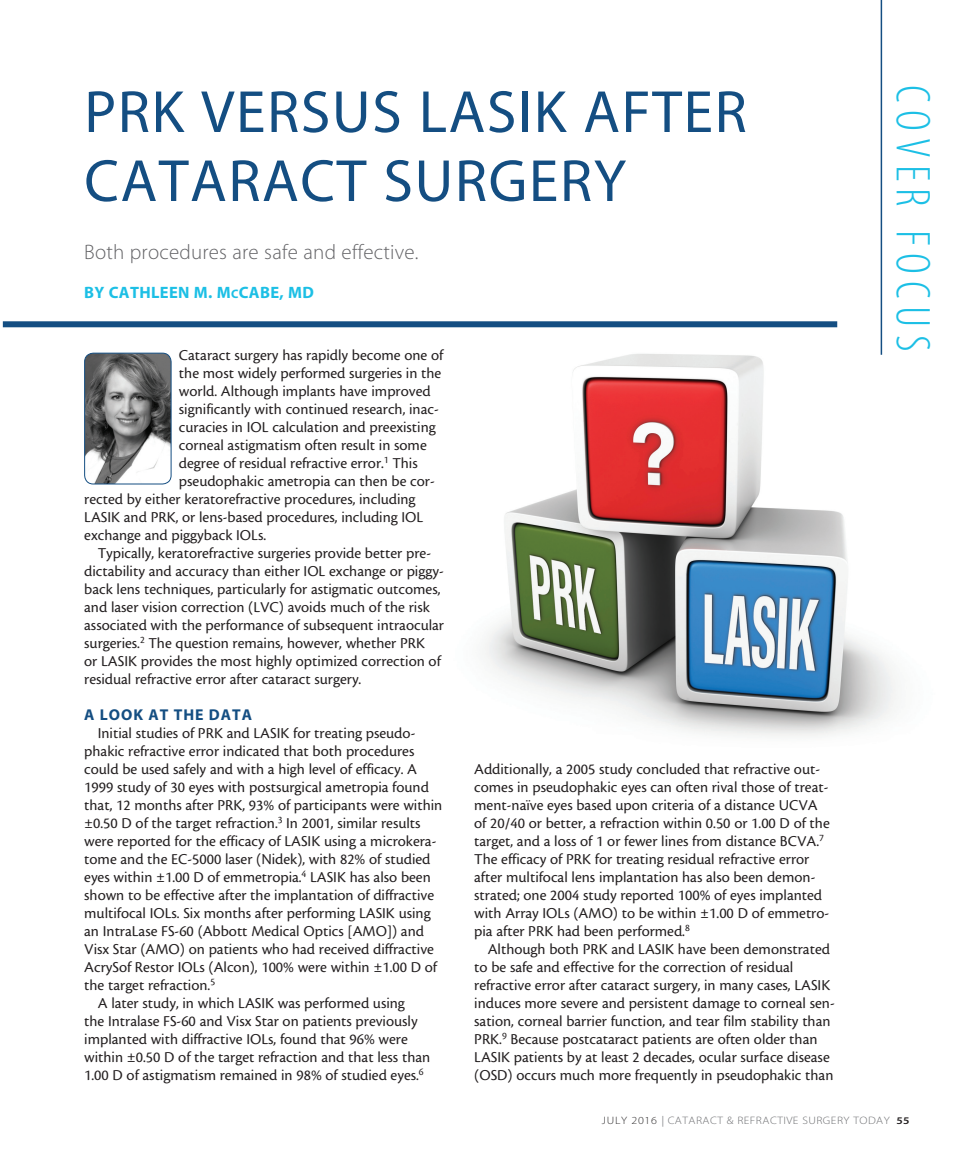
<style>
.page{position:relative;width:972px;height:1161px;background:#fff}
.page>*{position:absolute;margin:0;border:0;box-sizing:border-box;transform-origin:0 0}
.headline{font:60px/69px "Myriad MM 400 600";letter-spacing:.025em;color:#144e82}
.t1{font:49.2px "Myriad MM 215 300";letter-spacing:.15em;color:#1cbfe5}
.deck{font:21px "Myriad MM 215 600";letter-spacing:.01em;color:#636366}
.author{font:16.5px "Myriad MM 700 600";letter-spacing:.02em;color:#1cbfe5}
.body{font:15.75px/18px "Cronos MM 408 10";color:#231f20}
.body_first{font:15.75px "Cronos MM 408 10";color:#231f20}
.subhead{font:15.75px "Myriad MM 700 600";letter-spacing:.06em;color:#144e82}
.t2{font:10.8px "Myriad MM 215 600";letter-spacing:.04em;color:#6c6d70;scale:1.11 1}
.s1{font-family:"Myriad MM SC750 700 600";font-size:12.3px}
.s2{color:#312f30}
.s3{font-family:"Myriad MM 400 600";color:#939598}
.s4{font-family:"Myriad MM 565 600";font-size:10.2px;color:#231f20}
</style>
<div class="page">
<img style="left:85px;top:353px;width:86px;height:131px">
<div style="left:84px;top:353px;width:87px;height:131px;border:1px solid #144e82;border-radius:9px"></div>
<div style="left:3px;top:321px;width:834px;height:6px;background:#144e82"></div>
<img style="left:484px;top:334px;width:413px;height:402px">
<hr style="left:881px;top:0;width:1px;height:355px;background:#144e82">
<p class="headline" style="left:84px;top:80px;width:664px">PRK VERSUS LASIK AFTER<br>CATARACT SURGERY</p>
<p class="deck" style="left:84px;top:241px;width:336px">Both procedures are safe and effective.</p>
<p class="author" style="left:84px;top:284px;width:231px">BY CATHLEEN M. M<span class="s1">c</span>CABE, MD</p>
<p class="body_first" style="left:179px;top:347px;width:266px">Cataract surgery has rapidly become one of</p>
<p class="body_first" style="left:179px;top:365px;width:264px">the most widely performed surgeries in the</p>
<p class="body_first" style="left:179px;top:383px;width:253px">world. Although implants have improved</p>
<p class="body_first" style="left:179px;top:401px;width:261px">significantly with continued research, inac-</p>
<p class="body_first" style="left:179px;top:419px;width:258px">curacies in IOL calculation and preexisting</p>
<p class="body_first" style="left:179px;top:437px;width:249px">corneal astigmatism often result in some</p>
<p class="body_first" style="left:179px;top:455px;width:240px">degree of residual refractive error.<sup>1</sup> This</p>
<p class="body_first" style="left:179px;top:473px;width:257px">pseudophakic ametropia can then be cor-</p>
<p class="body_first" style="left:84px;top:491px;width:333px">rected by either keratorefractive procedures, including</p>
<p class="body_first" style="left:84px;top:509px;width:341px">LASIK and PRK, or lens-based procedures, including IOL</p>
<p class="body_first" style="left:84px;top:527px;width:183px">exchange and piggyback IOLs.</p>
<p class="body" style="left:84px;top:544px;width:361px;text-indent:14px">Typically, keratorefractive surgeries provide better pre&shy;dictability and accuracy than either IOL exchange or piggy&shy;back lens techniques, particularly for astigmatic outcomes, and laser vision correction (LVC) avoids much of the risk associated with the performance of subsequent intraocular surgeries.<sup>2</sup> The question remains, however, whether PRK<br>or LASIK provides the most highly optimized correction of residual refractive error after cataract surgery.</p>
<p class="subhead" style="left:84px;top:707px;width:169px">A LOOK AT THE DATA</p>
<p class="body" style="left:84px;top:724px;width:360px;text-indent:14px">Initial studies of PRK and LASIK for treating pseudo&shy;phakic refractive error indicated that both procedures could be used safely and with a high level of efficacy. A 1999 study of 30 eyes with postsurgical ametropia found that, 12 months after PRK, 93% of participants were within ±0.50 D of the target refraction.<sup>3</sup> In 2001, similar results were reported for the efficacy of LASIK using a microkera&shy;tome and the EC-5000 laser (Nidek), with 82% of studied eyes within ±1.00 D of emmetropia.<sup>4</sup> LASIK has also been shown to be effective after the implantation of diffractive multifocal IOLs. Six months after performing LASIK using an IntraLase FS-60 (Abbott Medical Optics [AMO]) and Visx Star (AMO) on patients who had received diffractive AcrySof Restor IOLs (Alcon), 100% were within ±1.00 D of the target refraction.<sup>5</sup></p>
<p class="body" style="left:84px;top:994px;width:348px;text-indent:14px">A later study, in which LASIK was performed using<br>the Intralase FS-60 and Visx Star on patients previously implanted with diffractive IOLs, found that 96% were within ±0.50 D of the target refraction and that less than 1.00 D of astigmatism remained in 98% of studied eyes.<sup>6</sup></p>
<p class="body" style="left:474px;top:760px;width:357px">Additionally, a 2005 study concluded that refractive out&shy;comes in pseudophakic eyes can often rival those of treat&shy;ment-naïve eyes based upon criteria of a distance UCVA of 20/40 or better, a refraction within 0.50 or 1.00 D of the target, and a loss of 1 or fewer lines from distance BCVA.<sup>7<br></sup>The efficacy of PRK for treating residual refractive error after multifocal lens implantation has also been demon&shy;strated; one 2004 study reported 100% of eyes implanted with Array IOLs (AMO) to be within ±1.00 D of emmetro&shy;pia after PRK had been performed.<sup>8</sup></p>
<p class="body" style="left:474px;top:940px;width:362px;text-indent:14px">Although both PRK and LASIK have been demonstrated to be safe and effective for the correction of residual refractive error after cataract surgery, in many cases, LASIK induces more severe and persistent damage to corneal sen&shy;sation, corneal barrier function, and tear film stability than PRK.<sup>9</sup> Because postcataract patients are often older than LASIK patients by at least 2 decades, ocular surface disease (OSD) occurs much more frequently in pseudophakic than</p>
<p class="t1" style="left:937px;top:85px;width:268px;rotate:90deg">COVER FOCUS</p>
<p class="t2" style="left:602px;top:1115px;width:279px"><span class="s2">JULY 2016</span> <span class="s3">|</span> CATARACT &amp; REFRACTIVE SURGERY TODAY <span class="s4">55</span></p>
</div>
